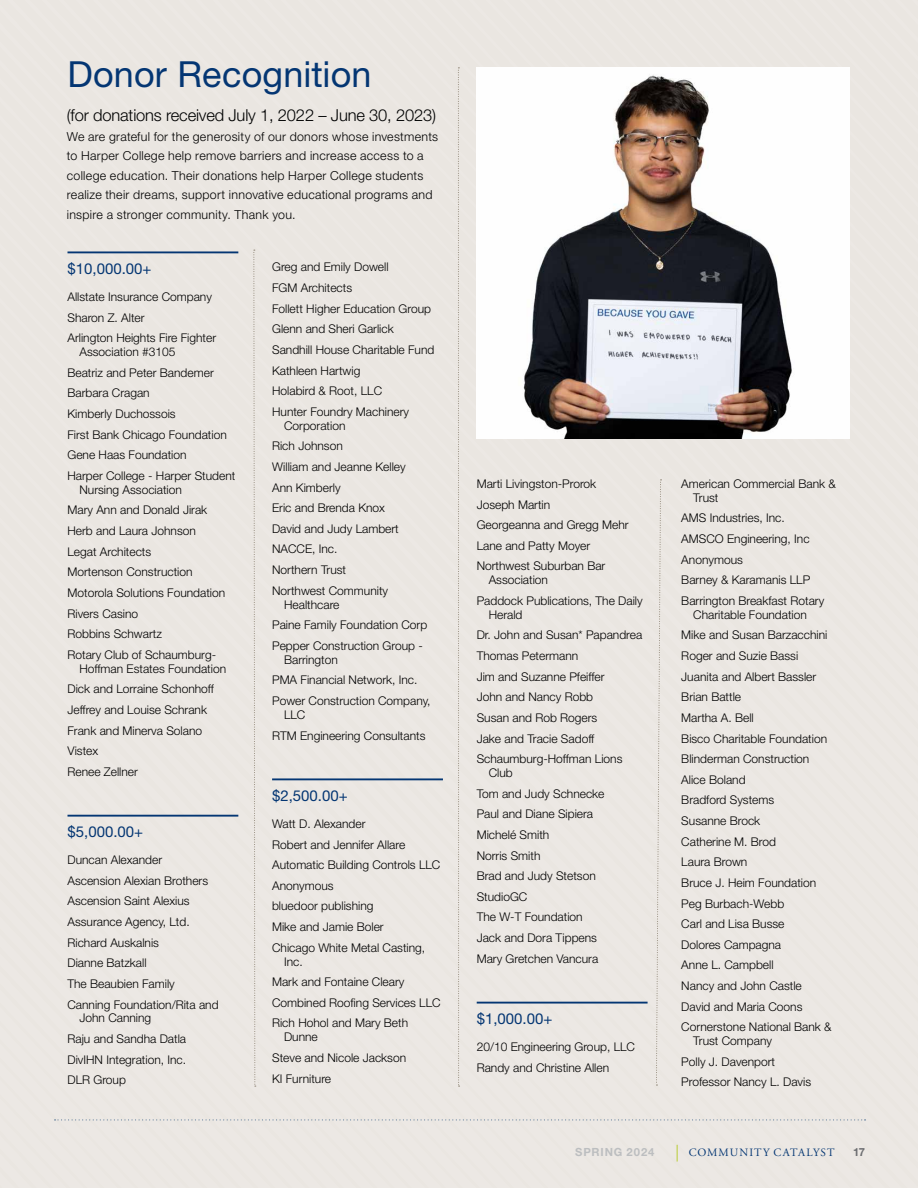
<style>
.page{position:relative;width:918px;height:1188px;background:#eae6e2}
.page>*{position:absolute;margin:0;border:0;box-sizing:border-box;transform-origin:0 0}
.t1{font:36px "Helvetica Neue LT Std";letter-spacing:.005em;color:#043673}
.t2{font:300 16.5px "Helvetica Neue LT Std";letter-spacing:-.01em;color:#000101}
.t3{font:15px "Helvetica Neue LT Std";color:#043673}
.t4{font:300 12.3px/19.5px "Helvetica Neue LT Std";letter-spacing:.025em;color:#000}
.t5{font:300 12px/20.7px "Helvetica Neue LT Std";color:#000}
.t6{font:11.25px "Adobe Garamond Pro";letter-spacing:.095em;color:#043673}
.t7{font:700 11.25px "Helvetica Neue LT Std";letter-spacing:.075em;color:#bcbec0}
.t8{font:700 11.25px "Helvetica Neue LT Std";color:#6d6e71}
</style>
<div class="page">
<img style="left:477px;top:68px;width:373px;height:371px">
<hr style="left:68px;top:251px;width:170px;height:2px;background:#043673">
<hr style="left:68px;top:815px;width:170px;height:2px;background:#043673">
<hr style="left:272px;top:778px;width:171px;height:2px;background:#043673">
<hr style="left:477px;top:1002px;width:171px;height:2px;background:#043673">
<svg style="left:253px;top:250px;width:3px;height:837px;background:#e0dbd5"></svg>
<svg style="left:458px;top:68px;width:2px;height:1019px;background:#dad6cf"></svg>
<svg style="left:656px;top:480px;width:6px;height:606px;background:#e5e1dc"></svg>
<svg style="left:677px;top:1145px;width:1px;height:17px"></svg>
<svg style="left:55px;top:1119px;width:811px;height:1px"></svg>
<h1 class="t1" style="left:68px;top:53px;width:306px">Donor Recognition</h1>
<h2 class="t2" style="left:67px;top:105px;width:371px">(for donations received July 1, 2022 – June 30, 2023)</h2>
<p class="t4" style="left:67px;top:126px;width:373px">We are grateful for the generosity of our donors whose investments to Harper College help remove barriers and increase access to a college education. Their donations help Harper College students realize their dreams, support innovative educational programs and inspire a stronger community. Thank you.</p>
<p class="t3" style="left:68px;top:259px;width:86px">$10,000.00+</p>
<p class="t5" style="left:68px;top:286px;width:150px">Allstate Insurance Company<br>Sharon Z. Alter<br>Arlington Heights Fire Fighter</p>
<p class="t5" style="left:68px;top:341px;width:169px;text-indent:12px">Association #3105<br>Beatriz and Peter Bandemer<br>Barbara Cragan<br>Kimberly Duchossois<br>First Bank Chicago Foundation<br>Gene Haas Foundation<br>Harper College - Harper Student</p>
<p class="t5" style="left:68px;top:479px;width:159px;text-indent:12px">Nursing Association<br>Mary Ann and Donald Jirak<br>Herb and Laura Johnson<br>Legat Architects<br>Mortenson Construction<br>Motorola Solutions Foundation<br>Rivers Casino<br>Robbins Schwartz<br>Rotary Club of Schaumburg-</p>
<p class="t5" style="left:68px;top:658px;width:160px;text-indent:12px">Hoffman Estates Foundation<br>Dick and Lorraine Schonhoff<br>Jeffrey and Louise Schrank<br>Frank and Minerva Solano<br>Vistex<br>Renee Zellner</p>
<p class="t3" style="left:68px;top:823px;width:77px">$5,000.00+</p>
<p class="t5" style="left:68px;top:849px;width:153px">Duncan Alexander<br>Ascension Alexian Brothers<br>Ascension Saint Alexius<br>Assurance Agency, Ltd.<br>Richard Auskalnis<br>Dianne Batzkall<br>The Beaubien Family<br>Canning Foundation/Rita and</p>
<p class="t5" style="left:68px;top:1008px;width:120px;text-indent:12px">John Canning<br>Raju and Sandha Datla<br>DivIHN Integration, Inc.<br>DLR Group</p>
<p class="t5" style="left:272px;top:257px;width:164px">Greg and Emily Dowell<br>FGM Architects<br>Follett Higher Education Group<br>Glenn and Sheri Garlick<br>Sandhill House Charitable Fund<br>Kathleen Hartwig<br>Holabird &amp; Root, LLC<br>Hunter Foundry Machinery</p>
<p class="t5" style="left:272px;top:415px;width:135px;text-indent:12px">Corporation<br>Rich Johnson<br>William and Jeanne Kelley<br>Ann Kimberly<br>Eric and Brenda Knox<br>David and Judy Lambert<br>NACCE, Inc.<br>Northern Trust<br>Northwest Community</p>
<p class="t5" style="left:272px;top:594px;width:157px;text-indent:12px">Healthcare<br>Paine Family Foundation Corp<br>Pepper Construction Group -</p>
<p class="t5" style="left:272px;top:649px;width:160px;text-indent:12px">Barrington<br>PMA Financial Network, Inc.<br>Power Construction Company,</p>
<p class="t5" style="left:272px;top:704px;width:155px;text-indent:12px">LLC<br>RTM Engineering Consultants</p>
<p class="t3" style="left:272px;top:786px;width:77px">$2,500.00+</p>
<p class="t5" style="left:272px;top:813px;width:170px">Watt D. Alexander<br>Robert and Jennifer Allare<br>Automatic Building Controls LLC<br>Anonymous<br>bluedoor publishing<br>Mike and Jamie Boler<br>Chicago White Metal Casting,</p>
<p class="t5" style="left:272px;top:951px;width:170px;text-indent:12px">Inc.<br>Mark and Fontaine Cleary<br>Combined Roofing Services LLC<br>Rich Hohol and Mary Beth</p>
<p class="t5" style="left:272px;top:1026px;width:136px;text-indent:12px">Dunne<br>Steve and Nicole Jackson<br>KI Furniture</p>
<p class="t5" style="left:477px;top:473px;width:153px">Marti Livingston-Prorok<br>Joseph Martin<br>Georgeanna and Gregg Mehr<br>Lane and Patty Moyer<br>Northwest Suburban Bar</p>
<p class="t5" style="left:477px;top:569px;width:168px;text-indent:12px">Association<br>Paddock Publications, The Daily</p>
<p class="t5" style="left:477px;top:604px;width:167px;text-indent:12px">Herald<br>Dr. John and Susan* Papandrea<br>Thomas Petermann<br>Jim and Suzanne Pfeiffer<br>John and Nancy Robb<br>Susan and Rob Rogers<br>Jake and Tracie Sadoff<br>Schaumburg-Hoffman Lions</p>
<p class="t5" style="left:477px;top:762px;width:129px;text-indent:12px">Club<br>Tom and Judy Schnecke<br>Paul and Diane Sipiera<br>Michelé Smith<br>Norris Smith<br>Brad and Judy Stetson<br>StudioGC<br>The W-T Foundation<br>Jack and Dora Tippens<br>Mary Gretchen Vancura</p>
<p class="t3" style="left:477px;top:1010px;width:77px">$1,000.00+</p>
<p class="t5" style="left:477px;top:1036px;width:160px">20/10 Engineering Group, LLC<br>Randy and Christine Allen</p>
<p class="t5" style="left:693px;top:477px;width:144px;line-height:13.8px;text-indent:-12px">American Commercial Bank &amp;<br>Trust</p>
<p class="t5" style="left:681px;top:508px;width:144px">AMS Industries, Inc.<br>AMSCO Engineering, Inc<br>Anonymous<br>Barney &amp; Karamanis LLP<br>Barrington Breakfast Rotary</p>
<p class="t5" style="left:681px;top:604px;width:152px;text-indent:12px">Charitable Foundation<br>Mike and Susan Barzacchini<br>Roger and Suzie Bassi<br>Juanita and Albert Bassler<br>Brian Battle<br>Martha A. Bell<br>Bisco Charitable Foundation<br>Blinderman Construction<br>Alice Boland<br>Bradford Systems<br>Susanne Brock<br>Catherine M. Brod<br>Laura Brown<br>Bruce J. Heim Foundation<br>Peg Burbach-Webb<br>Carl and Lisa Busse<br>Dolores Campagna<br>Anne L. Campbell<br>Nancy and John Castle<br>David and Maria Coons<br>Cornerstone National Bank &amp;</p>
<p class="t5" style="left:681px;top:1030px;width:131px;text-indent:12px">Trust Company<br>Polly J. Davenport<br>Professor Nancy L. Davis</p>
<p class="t7" style="left:575px;top:1145px;width:81px">SPRING 2024</p>
<p class="t6" style="left:689px;top:1146px;width:147px">COMMUNITY CATALYST</p>
<p class="t8" style="left:853px;top:1145px;width:14px">17</p>
</div>
